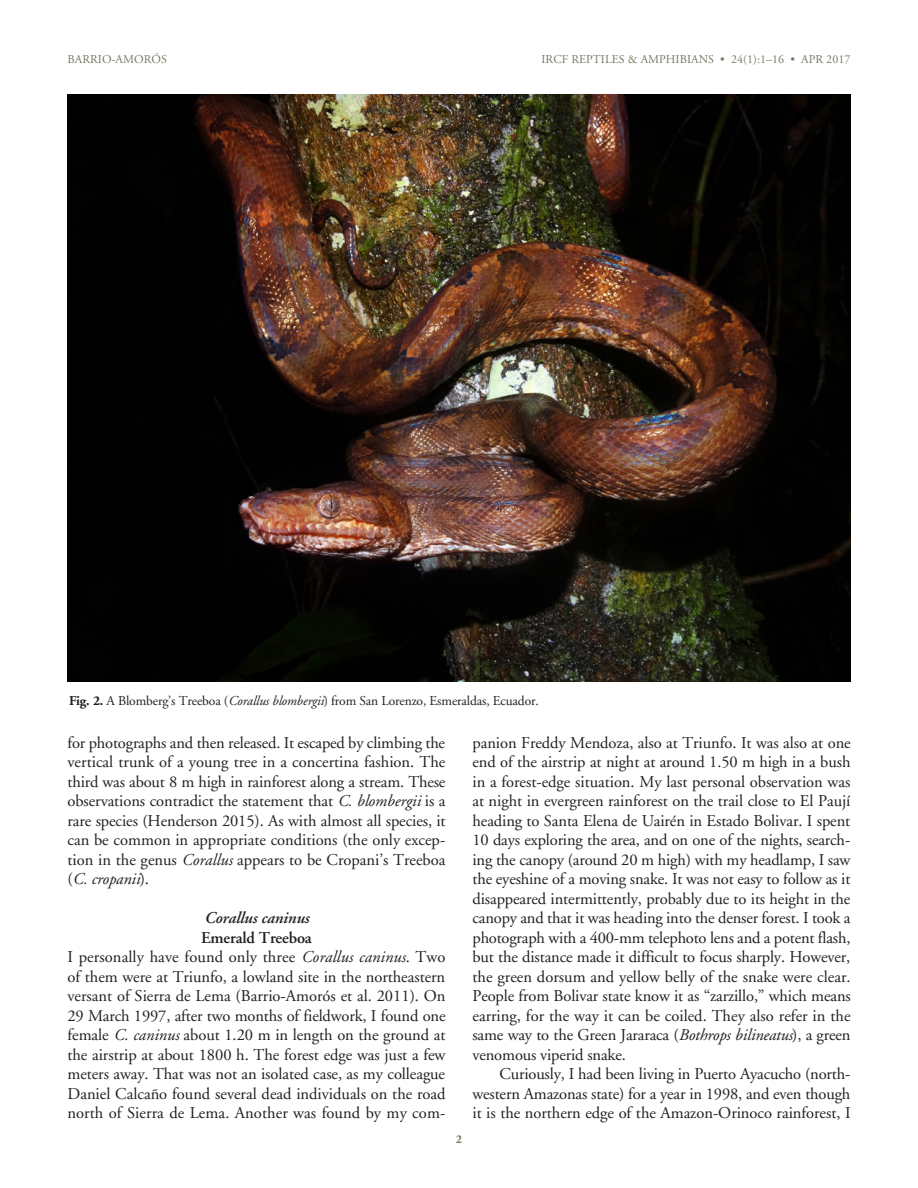
<style>
.page{position:relative;width:918px;height:1188px;background:#fff}
.page>*{position:absolute;margin:0;border:0;box-sizing:border-box;transform-origin:0 0}
.TEXT{font:16.5px/19.5px "Adobe Garamond";color:#231f20;text-align:justify}
.SUBhead{font:italic 600 16.5px "Adobe Garamond";letter-spacing:-.01em;color:#231f20}
.SUBhead-2{font:600 16.5px "Adobe Garamond";letter-spacing:-.01em;color:#231f20}
.Figure_Caption{font:13.5px "Adobe Garamond";letter-spacing:-.01em;color:#231f20}
.Running_Head_RIGHT{font:12px "Adobe Garamond";letter-spacing:.005em;color:#717a60}
.Running_Head_LEFT{font:12px "Adobe Garamond";letter-spacing:.005em;color:#717a60}
.Running_Head_LEFT-2{font:700 12px "Adobe Garamond";color:#717a60}
.s1{font-weight:700}
.s2{font-style:italic}
</style>
<div class="page">
<img style="left:68px;top:94px;width:782px;height:588px">
<p class="Running_Head_LEFT" style="left:68px;top:53px;width:101px">BARRIO-AMORÓS</p>
<p class="Running_Head_RIGHT" style="left:541px;top:53px;width:311px">IRCF REPTILES &amp; AMPHIBIANS • 24(1):1–16 • APR 2017</p>
<p class="Figure_Caption" style="left:69px;top:693px;width:471px"><span class="s1">Fig. 2.</span> A Blomberg’s Treeboa (<span class="s2">Corallus blombergii</span>) from San Lorenzo, Esmeraldas, Ecuador.</p>
<p class="TEXT" style="left:68px;top:733px;width:380px">for photographs and then released. It escaped by climbing the vertical trunk of a young tree in a concertina fashion. The third was about 8 m high in rainforest along a stream. These observations contradict the statement that <span class="s2">C. blombergii</span> is a rare species (Henderson 2015). As with almost all species, it can be common in appropriate conditions (the only excep&shy;tion in the genus <span class="s2">Corallus</span> appears to be Cropani’s Treeboa (<span class="s2">C. cropanii</span>).</p>
<p class="SUBhead" style="left:204px;top:909px;width:106px">Corallus caninus</p>
<p class="SUBhead-2" style="left:201px;top:929px;width:112px">Emerald Treeboa</p>
<p class="TEXT" style="left:68px;top:948px;width:380px">I personally have found only three <span class="s2">Corallus caninus</span>. Two of them were at Triunfo, a lowland site in the northeastern versant of Sierra de Lema (Barrio-Amorós et al. 2011). On 29 March 1997, after two months of fieldwork, I found one female <span class="s2">C. caninus</span> about 1.20 m in length on the ground at the airstrip at about 1800 h. The forest edge was just a few meters away. That was not an isolated case, as my colleague Daniel Calcaño found several dead individuals on the road north of Sierra de Lema. Another was found by my com-</p>
<p class="Running_Head_LEFT-2" style="left:456px;top:1132px;width:8px">2</p>
<p class="TEXT" style="left:472px;top:733px;width:380px">panion Freddy Mendoza, also at Triunfo. It was also at one end of the airstrip at night at around 1.50 m high in a bush in a forest-edge situation. My last personal observation was at night in evergreen rainforest on the trail close to El Paují heading to Santa Elena de Uairén in Estado Bolivar. I spent 10 days exploring the area, and on one of the nights, search&shy;ing the canopy (around 20 m high) with my headlamp, I saw the eyeshine of a moving snake. It was not easy to follow as it disappeared intermittently, probably due to its height in the canopy and that it was heading into the denser forest. I took a photograph with a 400-mm telephoto lens and a potent flash, but the distance made it difficult to focus sharply. However, the green dorsum and yellow belly of the snake were clear.<br>People from Bolivar state know it as “zarzillo,” which means earring, for the way it can be coiled. They also refer in the same way to the Green Jararaca (<span class="s2">Bothrops bilineatus</span>), a green venomous viperid snake.</p>
<p class="TEXT" style="left:472px;top:1065px;width:380px;text-indent:27px">Curiously, I had been living in Puerto Ayacucho (north&shy;western Amazonas state) for a year in 1998, and even though it is the northern edge of the Amazon-Orinoco rainforest, I</p>
</div>
